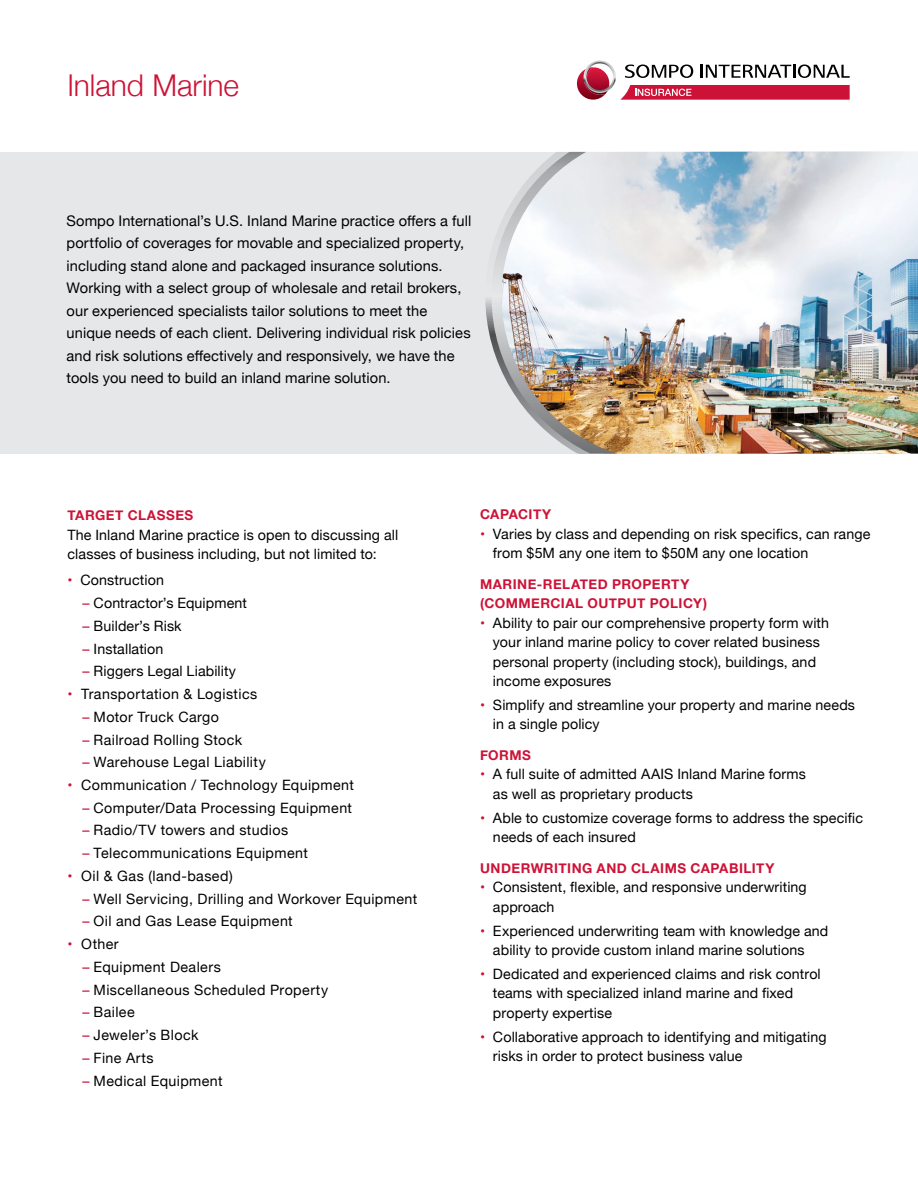
<style>
.page{position:relative;width:918px;height:1188px;background:#fff}
.page>*{position:absolute;margin:0;border:0;box-sizing:border-box;transform-origin:0 0}
.t1{font:300 30px "Helvetica Neue";color:#cc1337}
.t2{font:14.7px/22.5px "Helvetica Neue";letter-spacing:.01em;color:#000}
.t3{font:14.25px/19.5px "Helvetica Neue";letter-spacing:.01em;color:#000}
.t4{font:14.25px "Helvetica Neue";letter-spacing:.03em;color:#000}
.t5{font:14.25px "Helvetica Neue";letter-spacing:.035em;color:#000}
.t6{font:700 13.5px/19.5px "Helvetica Neue";letter-spacing:.035em;color:#cc1337}
.s1{color:#cc1337}
.s2{color:#c00630}
</style>
<div class="page">
<svg style="left:577px;top:61px;width:273px;height:39px"></svg>
<div style="left:0;top:152px;width:918px;height:301px;background:#e6e7e8"></div>
<img style="left:496px;top:151px;width:422px;height:303px">
<img style="left:485px;top:152px;width:132px;height:301px">
<h1 class="t1" style="left:68px;top:61px;width:173px">Inland Marine</h1>
<p class="t2" style="left:67px;top:210px;width:406px">Sompo International’s U.S. Inland Marine practice offers a full portfolio of coverages for movable and specialized property, including stand alone and packaged insurance solutions.<br>Working with a select group of wholesale and retail brokers, our experienced specialists tailor solutions to meet the unique needs of each client. Delivering individual risk policies and risk solutions effectively and responsively, we have the tools you need to build an inland marine solution.</p>
<p class="t6" style="left:68px;top:506px;width:127px">TARGET CLASSES</p>
<p class="t3" style="left:68px;top:526px;width:332px">The Inland Marine practice is open to discussing all classes of business including, but not limited to:</p>
<p class="t3" style="left:68px;top:571px;width:98px"><span class="s1">•</span> Construction</p>
<p class="t3" style="left:83px;top:594px;width:166px"><span class="s2">–</span> Contractor’s Equipment</p>
<p class="t3" style="left:83px;top:617px;width:101px"><span class="s2">–</span> Builder’s Risk</p>
<p class="t3" style="left:83px;top:640px;width:82px"><span class="s2">–</span> Installation</p>
<p class="t3" style="left:83px;top:662px;width:155px"><span class="s2">–</span> Riggers Legal Liability</p>
<p class="t4" style="left:68px;top:684px;width:191px"><span class="s1">•</span> Transportation &amp; Logistics</p>
<p class="t4" style="left:83px;top:706px;width:138px"><span class="s2">–</span> Motor Truck Cargo</p>
<p class="t3" style="left:83px;top:731px;width:161px"><span class="s2">–</span> Railroad Rolling Stock</p>
<p class="t4" style="left:83px;top:752px;width:185px"><span class="s2">–</span> Warehouse Legal Liability</p>
<p class="t4" style="left:68px;top:775px;width:288px"><span class="s1">•</span> Communication / Technology Equipment</p>
<p class="t4" style="left:83px;top:797px;width:271px"><span class="s2">–</span> Computer/Data Processing Equipment</p>
<p class="t4" style="left:83px;top:820px;width:207px"><span class="s2">–</span> Radio/TV towers and studios</p>
<p class="t4" style="left:83px;top:843px;width:227px"><span class="s2">–</span> Telecommunications Equipment</p>
<p class="t5" style="left:68px;top:866px;width:167px"><span class="s1">•</span> Oil &amp; Gas (land-based)</p>
<p class="t4" style="left:83px;top:888px;width:336px"><span class="s2">–</span> Well Servicing, Drilling and Workover Equipment</p>
<p class="t4" style="left:83px;top:911px;width:212px"><span class="s2">–</span> Oil and Gas Lease Equipment</p>
<p class="t3" style="left:68px;top:935px;width:53px"><span class="s1">•</span> Other</p>
<p class="t4" style="left:83px;top:957px;width:140px"><span class="s2">–</span> Equipment Dealers</p>
<p class="t4" style="left:83px;top:979px;width:247px"><span class="s2">–</span> Miscellaneous Scheduled Property</p>
<p class="t3" style="left:83px;top:1003px;width:54px"><span class="s2">–</span> Bailee</p>
<p class="t4" style="left:83px;top:1025px;width:117px"><span class="s2">–</span> Jeweler’s Block</p>
<p class="t4" style="left:83px;top:1048px;width:73px"><span class="s2">–</span> Fine Arts</p>
<p class="t4" style="left:83px;top:1070px;width:142px"><span class="s2">–</span> Medical Equipment</p>
<p class="t6" style="left:480px;top:505px;width:73px">CAPACITY</p>
<p class="t3" style="left:493px;top:525px;width:379px;text-indent:-13px"><span class="s1">•</span> Varies by class and depending on risk specifics, can range from $5M any one item to $50M any one location</p>
<p class="t6" style="left:480px;top:574px;width:229px">MARINE-RELATED PROPERTY (COMMERCIAL OUTPUT POLICY)</p>
<p class="t3" style="left:493px;top:614px;width:338px;text-indent:-13px"><span class="s1">•</span> Ability to pair our comprehensive property form with your inland marine policy to cover related business personal property (including stock), buildings, and income exposures</p>
<p class="t3" style="left:493px;top:696px;width:364px;text-indent:-13px"><span class="s1">•</span> Simplify and streamline your property and marine needs in a single policy</p>
<p class="t6" style="left:480px;top:746px;width:52px">FORMS</p>
<p class="t3" style="left:493px;top:765px;width:314px;text-indent:-13px"><span class="s1">•</span> A full suite of admitted AAIS Inland Marine forms as well as proprietary products</p>
<p class="t3" style="left:493px;top:809px;width:372px;text-indent:-13px"><span class="s1">•</span> Able to customize coverage forms to address the specific needs of each insured</p>
<p class="t6" style="left:480px;top:859px;width:296px">UNDERWRITING AND CLAIMS CAPABILITY</p>
<p class="t3" style="left:493px;top:878px;width:315px;text-indent:-13px"><span class="s1">•</span> Consistent, flexible, and responsive underwriting approach</p>
<p class="t3" style="left:493px;top:922px;width:337px;text-indent:-13px"><span class="s1">•</span> Experienced underwriting team with knowledge and ability to provide custom inland marine solutions</p>
<p class="t3" style="left:493px;top:965px;width:329px;text-indent:-13px"><span class="s1">•</span> Dedicated and experienced claims and risk control teams with specialized inland marine and fixed property expertise</p>
<p class="t3" style="left:493px;top:1028px;width:335px;text-indent:-13px"><span class="s1">•</span> Collaborative approach to identifying and mitigating risks in order to protect business value</p>
</div>
